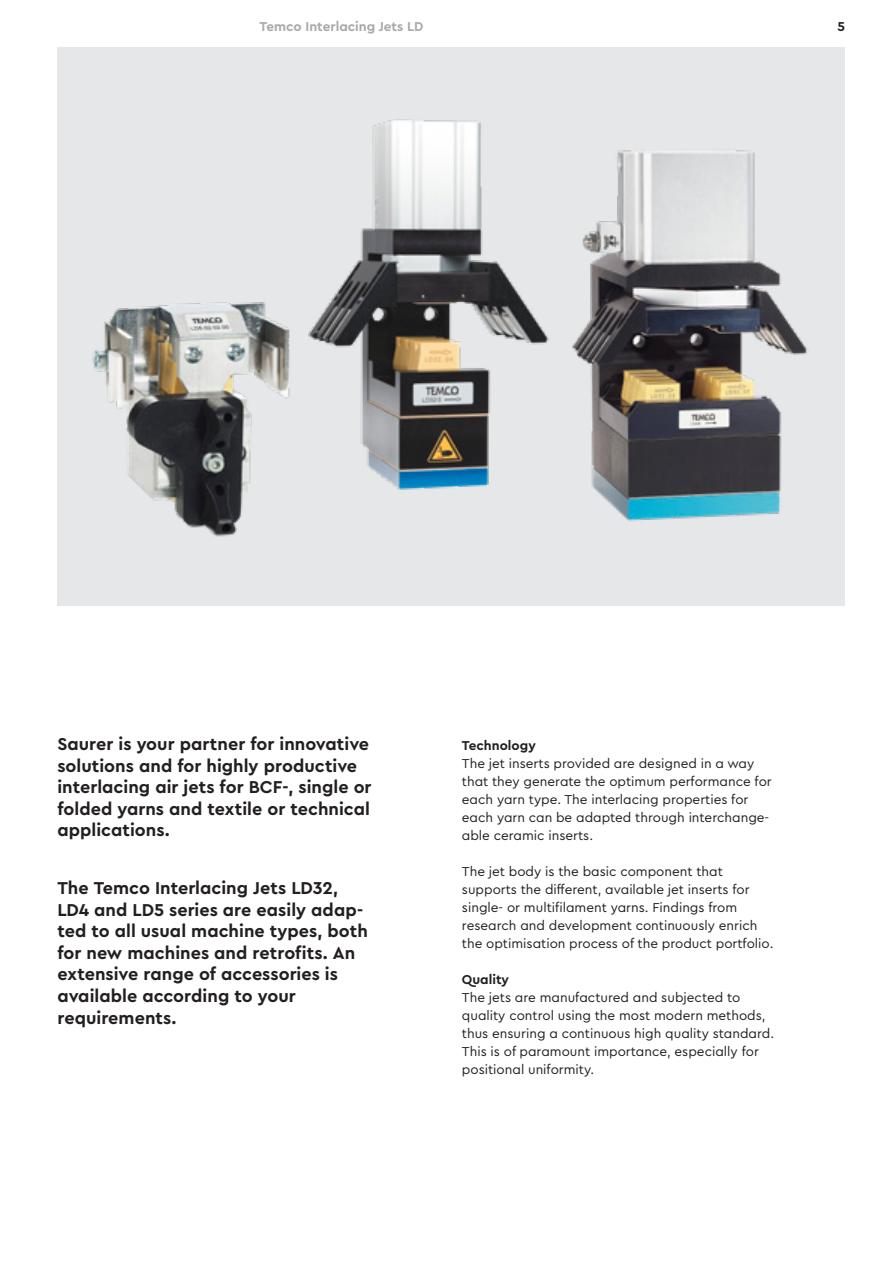
<style>
.page{position:relative;width:893px;height:1263px;background:#fff}
.page>*{position:absolute;margin:0;border:0;box-sizing:border-box;transform-origin:0 0}
.t1{font:700 18px/21.6px "Saurer";color:#231f20}
.t2{font:13.5px/18px "Saurer";color:#231f20}
.t3{font:700 13.5px "Saurer";color:#a8a9ad}
.t4{font:700 13.5px "Saurer";color:#231f20}
</style>
<div class="page">
<img style="left:57px;top:48px;width:788px;height:558px">
<p class="t3" style="left:260px;top:18px;width:165px">Temco Interlacing Jets LD</p>
<p class="t4" style="left:837px;top:18px;width:9px">5</p>
<h1 class="t1" style="left:57px;top:732px;width:316px">Saurer is your partner for innovative solutions and for highly productive interlacing air jets for BCF-, single or folded yarns and textile or technical applications.</h1>
<h1 class="t1" style="left:57px;top:876px;width:312px">The Temco Interlacing Jets LD32,<br>LD4 and LD5 series are easily adap&shy;ted to all usual machine types, both for new machines and retrofits. An extensive range of accessories is available according to your requirements.</h1>
<p class="t4" style="left:462px;top:736px;width:75px">Technology</p>
<p class="t2" style="left:462px;top:754px;width:311px">The jet inserts provided are designed in a way that they generate the optimum performance for each yarn type. The interlacing properties for each yarn can be adapted through interchange&shy;able ceramic inserts.</p>
<p class="t2" style="left:462px;top:862px;width:313px">The jet body is the basic component that supports the different, available jet inserts for single- or multifilament yarns. Findings from research and development continuously enrich the optimisation process of the product portfolio.</p>
<p class="t4" style="left:462px;top:970px;width:49px">Quality</p>
<p class="t2" style="left:462px;top:988px;width:314px">The jets are manufactured and subjected to quality control using the most modern methods, thus ensuring a continuous high quality standard.<br>This is of paramount importance, especially for positional uniformity.</p>
</div>
